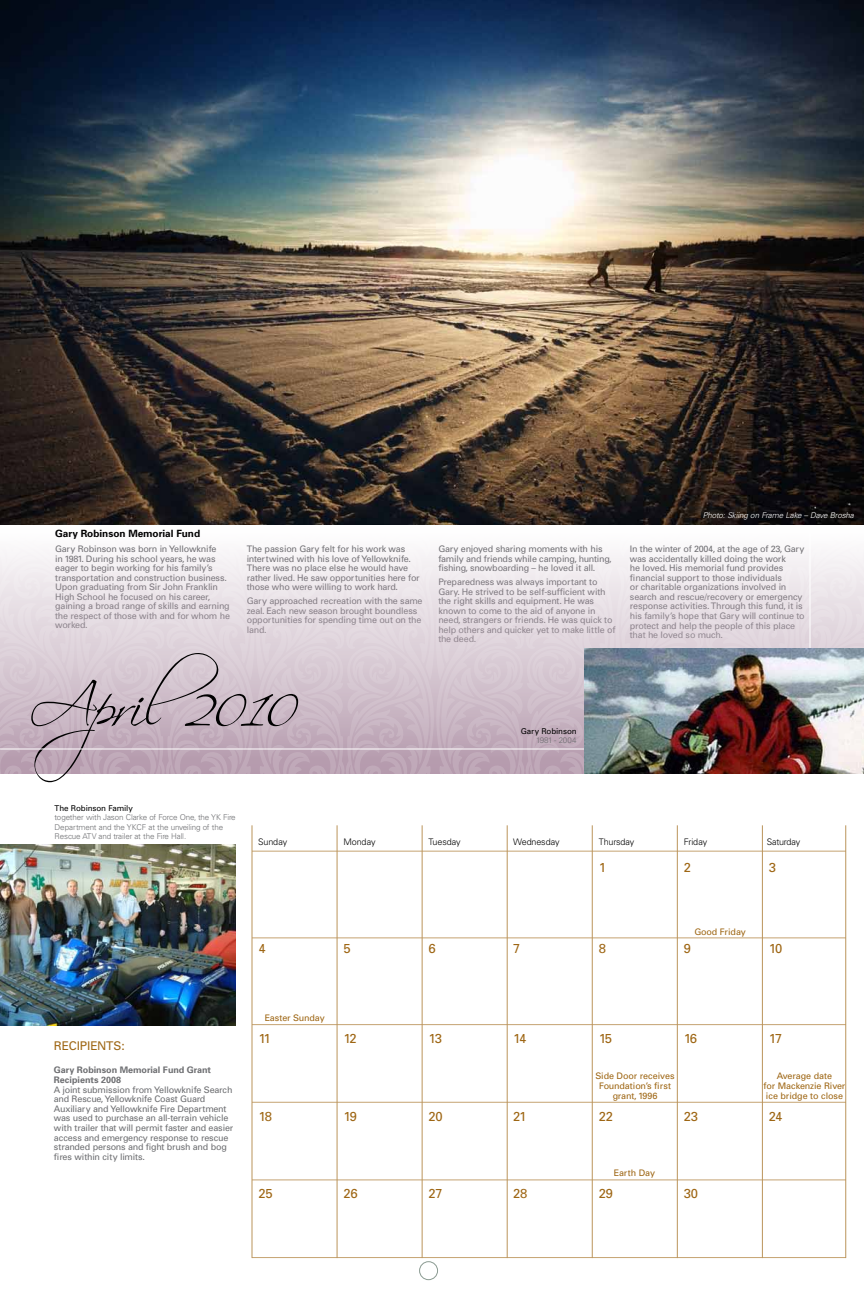
<style>
.page{position:relative;width:864px;height:1296px;background:#fff}
.page>*{position:absolute;margin:0;border:0;box-sizing:border-box;transform-origin:0 0}
.t1{font:60px "Scriptina";color:#000}
.t2{font:13px "Univers";letter-spacing:-.075em;color:#9e6614}
.t3{font:12px "Univers";color:#9e6614}
.t4{font:700 10px "Univers";color:#000}
.t5{font:9px/9.5px "Univers";letter-spacing:-.025em;color:#6d6e71}
.t6{font:9px/10px "Univers";letter-spacing:-.01em;color:#9e6614;text-align:center}
.t7{font:300 9px "Univers";letter-spacing:-.02em;color:#000}
.t8{font:700 9px/10.8px "Univers";color:#6d6e71}
.t9{font:300 8px/9.6px "Univers";letter-spacing:-.02em;color:#6d6e71}
.t10{font:italic 300 8px "Univers";letter-spacing:-.02em;color:#fff}
.t11{font:8px/9.6px "Univers";letter-spacing:-.015em;color:#000;text-align:right}
.s1{font-weight:300;color:#6d6e71}
.s2{font-weight:400;color:#000}
</style>
<div class="page">
<img style="left:0;top:845px;width:236px;height:180px">
<svg style="left:0;top:524px;width:864px;height:250px"></svg>
<hr style="left:0;top:748px;width:864px;height:1px;background:#fff">
<hr style="left:252px;top:851px;width:594px;height:1px;background:#c5a372">
<hr style="left:252px;top:937px;width:594px;height:1px;background:#c5a372">
<hr style="left:252px;top:1024px;width:594px;height:1px;background:#c5a372">
<hr style="left:252px;top:1102px;width:594px;height:1px;background:#c5a372">
<hr style="left:252px;top:1179px;width:594px;height:1px;background:#c5a372">
<hr style="left:252px;top:1257px;width:594px;height:1px;background:#c5a372">
<hr style="left:252px;top:825px;width:1px;height:433px;background:#bb945b">
<hr style="left:337px;top:825px;width:1px;height:433px;background:#bb945b">
<hr style="left:422px;top:825px;width:1px;height:433px;background:#bb945b">
<hr style="left:507px;top:825px;width:1px;height:433px;background:#bb945b">
<hr style="left:592px;top:825px;width:1px;height:433px;background:#bb945b">
<hr style="left:677px;top:825px;width:1px;height:433px;background:#bb945b">
<hr style="left:762px;top:825px;width:1px;height:433px;background:#bb945b">
<hr style="left:846px;top:825px;width:1px;height:433px;background:#bb945b">
<hr style="left:810px;top:523px;width:1px;height:251px;background:#fff">
<div style="left:419px;top:1261px;width:19px;height:19px;border:1px solid #8b9b92;border-radius:50%"></div>
<img style="left:0;top:0;width:864px;height:524px">
<img style="left:585px;top:648px;width:279px;height:126px">
<p class="t4" style="left:55px;top:527px;width:146px">Gary Robinson Memorial Fund</p>
<p class="t5" style="left:55px;top:544px;width:176px">Gary Robinson was born in Yellowknife<br>in 1981. During his school years, he was eager to begin working for his family’s transportation and construction business.<br>Upon graduating from Sir John Franklin High School he focused on his career, gaining a broad range of skills and earning the respect of those with and for whom he worked.</p>
<p class="t5" style="left:247px;top:544px;width:175px">The passion Gary felt for his work was intertwined with his love of Yellowknife.<br>There was no place else he would have rather lived. He saw opportunities here for those who were willing to work hard.</p>
<p class="t5" style="left:247px;top:596px;width:177px">Gary approached recreation with the same zeal. Each new season brought boundless opportunities for spending time out on the land.</p>
<p class="t1" style="left:29px;top:670px;width:271px">April2010</p>
<p class="t5" style="left:438px;top:544px;width:175px">Gary enjoyed sharing moments with his family and friends while camping, hunting, fishing, snowboarding – he loved it all.</p>
<p class="t5" style="left:438px;top:577px;width:179px">Preparedness was always important to Gary. He strived to be self-sufficient with the right skills and equipment. He was known to come to the aid of anyone in need, strangers or friends. He was quick to help others and quicker yet to make little of the deed.</p>
<p class="t10" style="left:703px;top:510px;width:153px">Photo: Skiing on Frame Lake – Dave Brosha</p>
<p class="t5" style="left:630px;top:544px;width:176px">In the winter of 2004, at the age of 23, Gary was accidentally killed doing the work<br>he loved. His memorial fund provides financial support to those individuals<br>or charitable organizations involved in search and rescue/recovery or emergency response activities. Through this fund, it is his family’s hope that Gary will continue to protect and help the people of this place that he loved so much.</p>
<p class="t11" style="left:521px;top:726px;width:57px">Gary Robinson<br><span class="s1">1981 - 2004</span></p>
<p class="t9" style="left:55px;top:803px;width:182px"><span class="s2">The Robinson Family<br></span>together with Jason Clarke of Force One, the YK Fire Department and the YKCF at the unveiling of the Rescue ATV and trailer at the Fire Hall.</p>
<p class="t7" style="left:258px;top:837px;width:30px">Sunday</p>
<p class="t2" style="left:258px;top:941px;width:9px">4</p>
<p class="t7" style="left:344px;top:837px;width:34px">Monday</p>
<p class="t7" style="left:429px;top:837px;width:33px">Tuesday</p>
<p class="t7" style="left:513px;top:837px;width:48px">Wednesday</p>
<p class="t7" style="left:599px;top:837px;width:37px">Thursday</p>
<p class="t7" style="left:684px;top:837px;width:25px">Friday</p>
<p class="t7" style="left:767px;top:837px;width:35px">Saturday</p>
<p class="t2" style="left:344px;top:941px;width:9px">5</p>
<p class="t2" style="left:429px;top:941px;width:9px">6</p>
<p class="t2" style="left:513px;top:941px;width:9px">7</p>
<p class="t2" style="left:599px;top:859px;width:9px">1</p>
<p class="t2" style="left:599px;top:941px;width:9px">8</p>
<p class="t2" style="left:684px;top:859px;width:9px">2</p>
<p class="t6" style="left:694px;top:927px;width:53px">Good Friday</p>
<p class="t2" style="left:684px;top:940px;width:9px">9</p>
<p class="t2" style="left:769px;top:859px;width:9px">3</p>
<p class="t2" style="left:769px;top:940px;width:15px">10</p>
<p class="t3" style="left:54px;top:1039px;width:16px">Recipients</p>
<p class="t3" style="left:121px;top:1039px;width:5px">:</p>
<p class="t8" style="left:54px;top:1064px;width:159px">Gary Robinson Memorial Fund Grant<br>Recipients 2008</p>
<p class="t5" style="left:54px;top:1085px;width:181px">A joint submission from Yellowknife Search and Rescue, Yellowknife Coast Guard Auxiliary and Yellowknife Fire Department was used to purchase an all-terrain vehicle with trailer that will permit faster and easier access and emergency response to rescue stranded persons and fight brush and bog fires within city limits.</p>
<p class="t6" style="left:265px;top:1013px;width:61px">Easter Sunday</p>
<p class="t2" style="left:258px;top:1030px;width:14px">11</p>
<p class="t2" style="left:344px;top:1030px;width:15px">12</p>
<p class="t2" style="left:258px;top:1109px;width:15px">18</p>
<p class="t2" style="left:258px;top:1185px;width:16px">25</p>
<p class="t2" style="left:344px;top:1109px;width:15px">19</p>
<p class="t2" style="left:344px;top:1185px;width:16px">26</p>
<p class="t2" style="left:429px;top:1030px;width:15px">13</p>
<p class="t2" style="left:513px;top:1030px;width:15px">14</p>
<p class="t2" style="left:599px;top:1030px;width:15px">15</p>
<p class="t2" style="left:684px;top:1030px;width:15px">16</p>
<p class="t2" style="left:769px;top:1030px;width:15px">17</p>
<p class="t6" style="left:596px;top:1070px;width:81px">Side Door receives<br>Foundation’s first grant, 1996</p>
<p class="t6" style="left:764px;top:1070px;width:83px">Average date<br>for Mackenzie River ice bridge to close</p>
<p class="t2" style="left:429px;top:1109px;width:16px">20</p>
<p class="t2" style="left:513px;top:1109px;width:15px">21</p>
<p class="t2" style="left:599px;top:1109px;width:16px">22</p>
<p class="t2" style="left:684px;top:1109px;width:16px">23</p>
<p class="t2" style="left:769px;top:1109px;width:15px">24</p>
<p class="t6" style="left:614px;top:1168px;width:43px">Earth Day</p>
<p class="t2" style="left:429px;top:1185px;width:16px">27</p>
<p class="t2" style="left:513px;top:1185px;width:16px">28</p>
<p class="t2" style="left:599px;top:1185px;width:16px">29</p>
<p class="t2" style="left:684px;top:1185px;width:16px">30</p>
</div>
